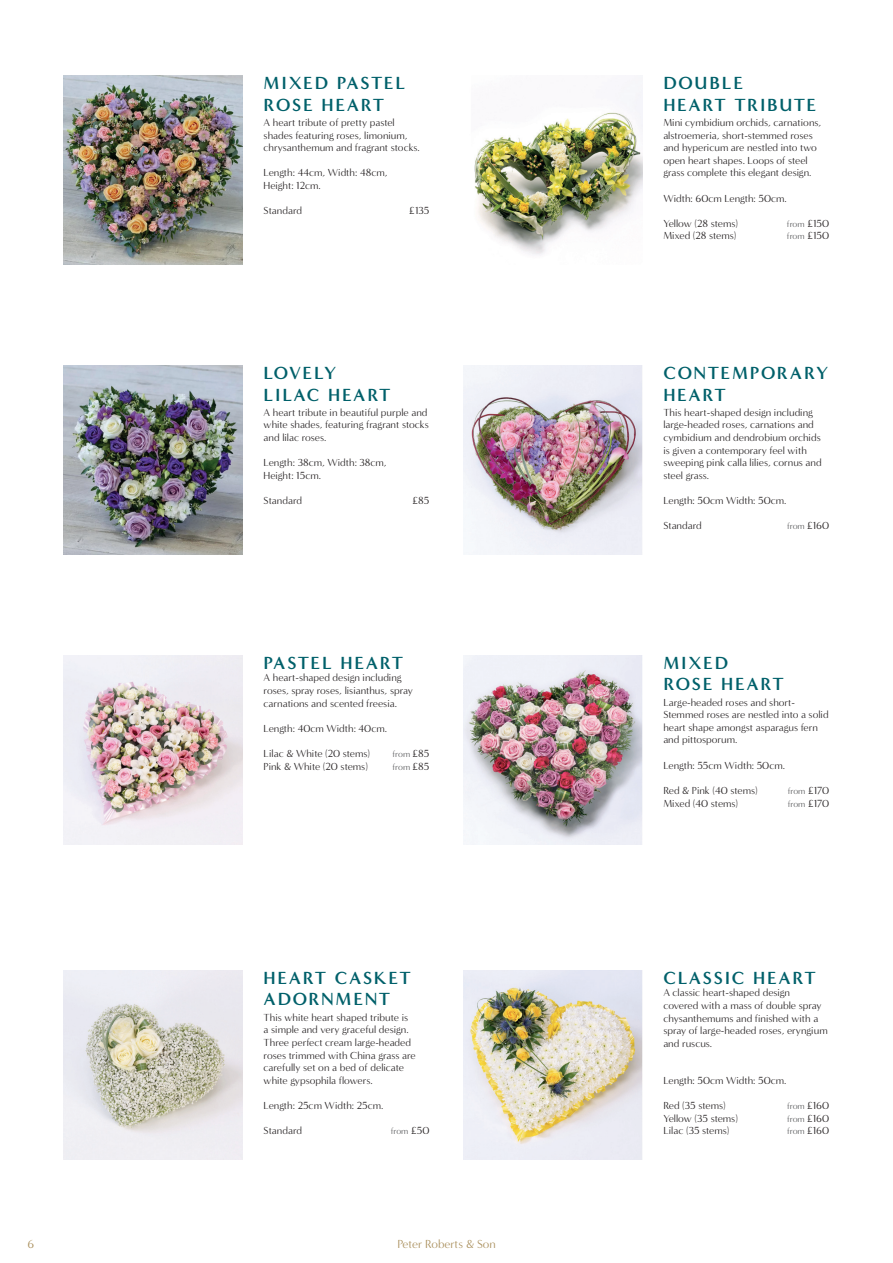
<style>
.page{position:relative;width:893px;height:1263px;background:#fff}
.page>*{position:absolute;margin:0;border:0;box-sizing:border-box;transform-origin:0 0}
.t1{font:700 18px/21.6px "Minerva Modern";letter-spacing:.1em;color:#00606a}
.t2{font:700 18px/21.6px "Minerva Modern";letter-spacing:.075em;color:#00606a}
.t3{font:700 18px "Minerva Modern";letter-spacing:.08em;color:#00606a}
.t4{font:12px "Minerva Modern";color:#a98e5a}
.t5{font:10.5px/12.6px "Minerva Modern";color:#231f20}
.t6{font:9px "Minerva Modern";color:#57585a}
.s1{font-size:10.5px;color:#231f20}
</style>
<div class="page">
<img style="left:463px;top:655px;width:179px;height:189px">
<img style="left:64px;top:970px;width:178px;height:189px">
<img style="left:64px;top:365px;width:178px;height:189px">
<img style="left:463px;top:365px;width:179px;height:189px">
<img style="left:463px;top:970px;width:179px;height:189px">
<img style="left:64px;top:655px;width:178px;height:189px">
<img style="left:64px;top:76px;width:178px;height:189px">
<img style="left:474px;top:90px;width:168px;height:165px">
<h1 class="t1" style="left:264px;top:72px;width:143px">MIXED PASTEL<br>ROSE HEART</h1>
<p class="t5" style="left:264px;top:116px;width:158px">A heart tribute of pretty pastel shades featuring roses, limonium, chrysanthemum and fragrant stocks.</p>
<p class="t5" style="left:264px;top:167px;width:125px">Length: 44cm, Width: 48cm,<br>Height: 12cm.</p>
<p class="t5" style="left:264px;top:204px;width:40px">Standard</p>
<p class="t5" style="left:409px;top:204px;width:22px">£135</p>
<h1 class="t2" style="left:264px;top:362px;width:128px">LOVELY<br>LILAC HEART</h1>
<p class="t5" style="left:264px;top:406px;width:167px;text-align:justify">A heart tribute in beautiful purple and white shades, featuring fragrant stocks and lilac roses.</p>
<p class="t5" style="left:264px;top:456px;width:125px">Length: 38cm, Width: 38cm,<br>Height: 15cm.</p>
<p class="t5" style="left:264px;top:494px;width:40px">Standard</p>
<p class="t5" style="left:412px;top:494px;width:18px">£85</p>
<h1 class="t3" style="left:264px;top:652px;width:141px">PASTEL HEART</h1>
<p class="t5" style="left:264px;top:672px;width:151px">A heart-shaped design including roses, spray roses, lisianthus, spray carnations and scented freesia.</p>
<p class="t5" style="left:264px;top:722px;width:125px">Length: 40cm Width: 40cm.</p>
<p class="t5" style="left:264px;top:747px;width:108px">Lilac &amp; White (20 stems)</p>
<p class="t6" style="left:393px;top:749px;width:38px">from <span class="s1">£85</span></p>
<p class="t5" style="left:264px;top:760px;width:106px">Pink &amp; White (20 stems)</p>
<p class="t6" style="left:393px;top:761px;width:38px">from <span class="s1">£85</span></p>
<h1 class="t1" style="left:264px;top:967px;width:149px">HEART CASKET<br>ADORNMENT</h1>
<p class="t5" style="left:264px;top:1011px;width:154px">This white heart shaped tribute is a simple and very graceful design.<br>Three perfect cream large-headed roses trimmed with China grass are carefully set on a bed of delicate white gypsophila flowers.</p>
<p class="t5" style="left:264px;top:1099px;width:121px">Length: 25cm Width: 25cm.</p>
<p class="t5" style="left:264px;top:1124px;width:40px">Standard</p>
<p class="t6" style="left:391px;top:1126px;width:40px">from <span class="s1">£50</span></p>
<p class="t4" style="left:28px;top:1236px;width:8px">6</p>
<p class="t4" style="left:397px;top:1236px;width:100px">Peter Roberts &amp; Son</p>
<h1 class="t1" style="left:663px;top:72px;width:155px">DOUBLE<br>HEART TRIBUTE</h1>
<p class="t5" style="left:663px;top:116px;width:159px">Mini cymbidium orchids, carnations, alstroemeria, short-stemmed roses and hypericum are nestled into two open heart shapes. Loops of steel grass complete this elegant design.</p>
<p class="t5" style="left:663px;top:192px;width:125px">Width: 60cm Length: 50cm.</p>
<p class="t5" style="left:663px;top:217px;width:76px">Yellow (28 stems)</p>
<p class="t6" style="left:787px;top:219px;width:44px">from <span class="s1">£150</span></p>
<p class="t5" style="left:663px;top:230px;width:75px">Mixed (28 stems)</p>
<p class="t6" style="left:787px;top:231px;width:44px">from <span class="s1">£150</span></p>
<h1 class="t1" style="left:663px;top:362px;width:166px">CONTEMPORARY<br>HEART</h1>
<p class="t5" style="left:663px;top:406px;width:160px">This heart-shaped design including large-headed roses, carnations and cymbidium and dendrobium orchids is given a contemporary feel with sweeping pink calla lilies, cornus and steel grass.</p>
<p class="t5" style="left:663px;top:494px;width:125px">Length: 50cm Width: 50cm.</p>
<p class="t5" style="left:663px;top:519px;width:40px">Standard</p>
<p class="t6" style="left:787px;top:521px;width:44px">from <span class="s1">£160</span></p>
<h1 class="t1" style="left:663px;top:652px;width:122px">MIXED<br>ROSE HEART</h1>
<p class="t5" style="left:663px;top:696px;width:167px">Large-headed roses and short-<br>Stemmed roses are nestled into a solid heart shape amongst asparagus fern and pittosporum.</p>
<p class="t5" style="left:663px;top:759px;width:123px">Length: 55cm Width: 50cm.</p>
<p class="t5" style="left:663px;top:784px;width:96px">Red &amp; Pink (40 stems)</p>
<p class="t6" style="left:788px;top:786px;width:43px">from <span class="s1">£170</span></p>
<p class="t5" style="left:663px;top:797px;width:76px">Mixed (40 stems)</p>
<p class="t6" style="left:788px;top:798px;width:43px">from <span class="s1">£170</span></p>
<h1 class="t1" style="left:663px;top:967px;width:154px">CLASSIC HEART</h1>
<p class="t5" style="left:663px;top:987px;width:166px">A classic heart-shaped design covered with a mass of double spray chysanthemums and finished with a spray of large-headed roses, eryngium and ruscus.</p>
<p class="t5" style="left:663px;top:1074px;width:125px">Length: 50cm Width: 50cm.</p>
<p class="t5" style="left:663px;top:1099px;width:64px">Red (35 stems)</p>
<p class="t6" style="left:787px;top:1101px;width:44px">from <span class="s1">£160</span></p>
<p class="t5" style="left:663px;top:1112px;width:76px">Yellow (35 stems)</p>
<p class="t6" style="left:787px;top:1113px;width:44px">from <span class="s1">£160</span></p>
<p class="t5" style="left:663px;top:1124px;width:68px">Lilac (35 stems)</p>
<p class="t6" style="left:787px;top:1126px;width:44px">from <span class="s1">£160</span></p>
</div>
